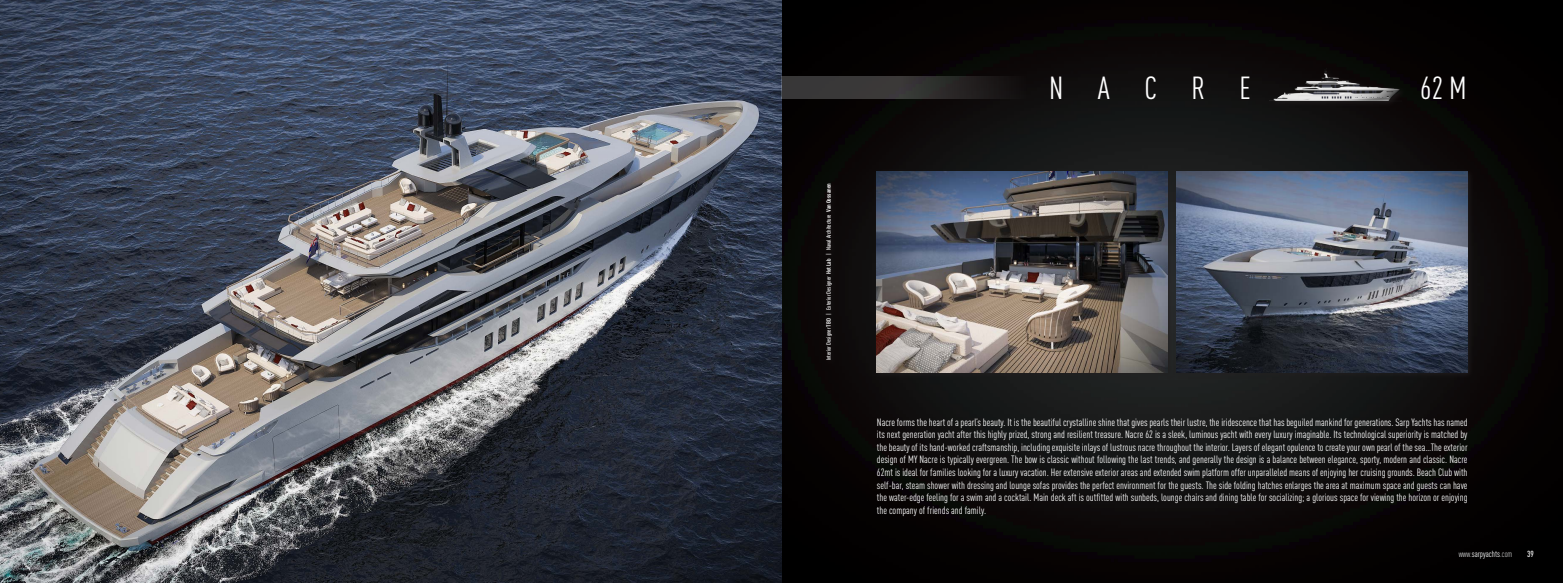
<style>
.page{position:relative;width:1563px;height:583px;background:#fff}
.page>*{position:absolute;margin:0;border:0;box-sizing:border-box;transform-origin:0 0}
.t1{font:condensed 31.5px "DIN Pro";letter-spacing:1.09em;color:#fff}
.t2{font:condensed 10.5px/12.6px "DIN Pro";color:#fff;text-align:justify}
.t3{font:condensed 8.75px "DIN Pro";color:#fff}
.t4{font:500 condensed 8.75px "DIN Pro";color:#fff}
.t5{font:500 condensed 6.12px "DIN Pro";color:#fff}
.s1{font-weight:700}
.s2{font-weight:300}
</style>
<div class="page">
<img style="left:781px;top:0;width:782px;height:583px">
<img style="left:0;top:0;width:781px;height:583px">
<div style="left:1173px;top:168px;width:301px;height:211px;background:#231f20;opacity:.75"></div>
<img style="left:1176px;top:171px;width:291px;height:201px">
<div style="left:873px;top:168px;width:302px;height:211px;background:#231f20;opacity:.75"></div>
<img style="left:877px;top:171px;width:290px;height:201px">
<div style="left:1267px;top:66px;width:140px;height:42px;background:#080706"></div>
<img style="left:1269px;top:59px;width:132px;height:48px">
<div style="left:823px;top:180px;width:15px;height:187px;background:#0e0a0a"></div>
<div style="left:781px;top:76px;width:247px;height:23px;background:linear-gradient(to right,#444343,#1a1716)"></div>
<p class="t5" style="left:824px;top:360px;width:178px;rotate:-90deg">Interior Designer <span class="s1">TBD</span> | Exterior Designer <span class="s1">Hot Lab</span> | Naval Architecture <span class="s1">Van Oossanen</span></p>
<p class="t1" style="left:1049px;top:65px;width:203px">NACRE</p>
<p class="t1" style="left:1420px;top:65px;width:48px">62 M</p>
<p class="t2" style="left:877px;top:415px;width:592px">Nacre forms the heart of a pearl’s beauty. It is the beautiful crystalline shine that gives pearls their lustre, the iridescence that has beguiled mankind for generations. Sarp Yachts has named its next generation yacht after this highly prized, strong and resilient treasure. Nacre 62 is a sleek, luminous yacht with every luxury imaginable. Its technological superiority is matched by the beauty of its hand-worked craftsmanship, including exquisite inlays of lustrous nacre throughout the interior. Layers of elegant opulence to create your own pearl of the sea…The exterior design of MY Nacre is typically evergreen. The bow is classic without following the last trends, and generally the design is a balance between elegance, sporty, modern and classic. Nacre 62mt is ideal for families looking for a luxury vacation. Her extensive exterior areas and extended swim platform offer unparalleled means of enjoying her cruising grounds. Beach Club with self-bar, steam shower with dressing and lounge sofas provides the perfect environment for the guests. The side folding hatches enlarges the area at maximum space and guests can have the water-edge feeling for a swim and a cocktail. Main deck aft is outfitted with sunbeds, lounge chairs and dining table for socializing; a glorious space for viewing the horizon or enjoying the company of friends and family.</p>
<p class="t3" style="left:1458px;top:547px;width:55px"><span class="s2">www.</span>sarpyachts<span class="s2">.com</span></p>
<p class="t4" style="left:1527px;top:547px;width:8px">39</p>
</div>
